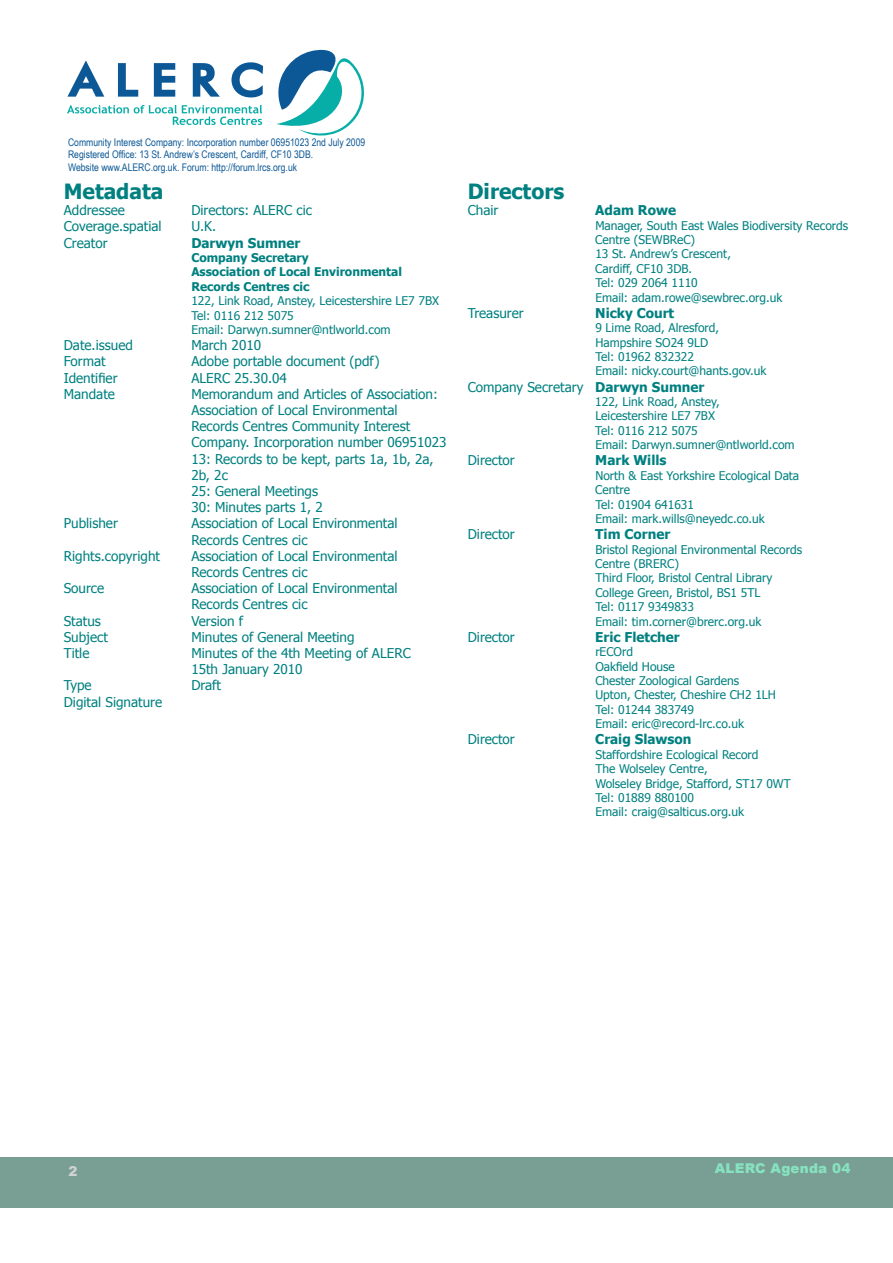
<style>
.page{position:relative;width:893px;height:1263px;background:#fff}
.page>*{position:absolute;margin:0;border:0;box-sizing:border-box;transform-origin:0 0}
.Metadata{font:700 21px "Tahoma";color:#008080}
.Metadata-2{font:13.5px/16.2px "Tahoma";color:#008080}
.Metadata-3{font:700 13.5px "Tahoma";color:#008080}
.Footer_right{font:900 13.5px "Arial";letter-spacing:.015em;color:#87e2bf}
.Footer_left_reverse{font:900 13.5px "Arial";color:#d1d2d4}
.Address{font:12px/14.4px "Tahoma";color:#008080}
.Metadata-4{font:12px/14.4px "Tahoma";color:#008080}
.Address-2{font:700 12px "Tahoma";color:#008080}
.t1{font:10.5px "Arial Narrow";color:#0c5896}
.s1{font-weight:700}
</style>
<div class="page">
<div style="left:0;top:1157px;width:893px;height:50px;background:#799f95"></div>
<svg style="left:67px;top:60px;width:196px;height:37px"></svg>
<svg style="left:67px;top:105px;width:195px;height:20px"></svg>
<svg style="left:276px;top:49px;width:88px;height:87px"></svg>
<p class="t1" style="left:68px;top:134px;width:299px">Community Interest Company: Incorporation number 06951023 2nd July 2009</p>
<p class="t1" style="left:68px;top:147px;width:247px">Registered Office: 13 St. Andrew’s Crescent, Cardiff, CF10 3DB.</p>
<p class="t1" style="left:68px;top:159px;width:231px">Website www.ALERC.org.uk. Forum: http://forum.lrcs.org.uk</p>
<p class="Metadata" style="left:64px;top:177px;width:101px">Metadata</p>
<p class="Metadata-2" style="left:64px;top:201px;width:63px">Addressee</p>
<p class="Metadata-2" style="left:191px;top:201px;width:122px">Directors: ALERC cic</p>
<p class="Metadata-2" style="left:64px;top:218px;width:99px">Coverage.spatial</p>
<p class="Metadata-2" style="left:191px;top:218px;width:26px">U.K.</p>
<p class="Metadata-2" style="left:64px;top:234px;width:45px">Creator</p>
<p class="Metadata-3" style="left:191px;top:233px;width:111px">Darwyn Sumner</p>
<p class="Address-2" style="left:191px;top:249px;width:119px">Company Secretary</p>
<p class="Address" style="left:191px;top:264px;width:249px"><span class="s1">Association of Local Environmental<br>Records Centres cic<br></span>122, Link Road, Anstey, Leicestershire LE7 7BX<br>Tel: 0116 212 5075</p>
<p class="Address" style="left:191px;top:322px;width:201px">Email: Darwyn.sumner@ntlworld.com</p>
<p class="Metadata-2" style="left:64px;top:336px;width:71px">Date.issued</p>
<p class="Metadata-2" style="left:191px;top:336px;width:71px">March 2010</p>
<p class="Metadata-2" style="left:64px;top:353px;width:43px">Format</p>
<p class="Metadata-2" style="left:191px;top:353px;width:190px">Adobe portable document (pdf)</p>
<p class="Metadata-2" style="left:64px;top:369px;width:55px">Identifier</p>
<p class="Metadata-2" style="left:191px;top:369px;width:97px">ALERC 25.30.04</p>
<p class="Metadata-2" style="left:64px;top:385px;width:53px">Mandate</p>
<p class="Metadata-2" style="left:191px;top:385px;width:257px">Memorandum and Articles of Association:<br>Association of Local Environmental Records Centres Community Interest Company. Incorporation number 06951023</p>
<p class="Metadata-2" style="left:191px;top:450px;width:244px">13: Records to be kept, parts 1a, 1b, 2a,<br>2b, 2c</p>
<p class="Metadata-2" style="left:191px;top:482px;width:128px">25: General Meetings</p>
<p class="Metadata-2" style="left:191px;top:498px;width:133px">30: Minutes parts 1, 2</p>
<p class="Metadata-2" style="left:64px;top:515px;width:56px">Publisher</p>
<p class="Metadata-2" style="left:191px;top:515px;width:208px">Association of Local Environmental<br>Records Centres cic</p>
<p class="Metadata-2" style="left:64px;top:547px;width:98px">Rights.copyright</p>
<p class="Metadata-2" style="left:191px;top:547px;width:208px">Association of Local Environmental<br>Records Centres cic</p>
<p class="Metadata-2" style="left:64px;top:579px;width:42px">Source</p>
<p class="Metadata-2" style="left:191px;top:579px;width:208px">Association of Local Environmental<br>Records Centres cic</p>
<p class="Metadata-2" style="left:64px;top:612px;width:39px">Status</p>
<p class="Metadata-2" style="left:191px;top:612px;width:53px">Version f</p>
<p class="Metadata-2" style="left:64px;top:628px;width:46px">Subject</p>
<p class="Metadata-2" style="left:191px;top:628px;width:165px">Minutes of General Meeting</p>
<p class="Metadata-2" style="left:64px;top:644px;width:27px">Title</p>
<p class="Metadata-2" style="left:191px;top:644px;width:221px">Minutes of the 4th Meeting of ALERC</p>
<p class="Metadata-2" style="left:191px;top:660px;width:113px">15th January 2010</p>
<p class="Metadata-2" style="left:64px;top:677px;width:29px">Type</p>
<p class="Metadata-2" style="left:191px;top:677px;width:31px">Draft</p>
<p class="Metadata-2" style="left:64px;top:693px;width:100px">Digital Signature</p>
<p class="Metadata" style="left:468px;top:177px;width:98px">Directors</p>
<p class="Metadata-2" style="left:468px;top:201px;width:32px">Chair</p>
<p class="Metadata-3" style="left:595px;top:201px;width:82px">Adam Rowe</p>
<p class="Address" style="left:595px;top:217px;width:254px">Manager, South East Wales Biodiversity Records<br>Centre (SEWBReC)</p>
<p class="Address" style="left:595px;top:246px;width:137px">13 St. Andrew’s Crescent,<br>Cardiff, CF10 3DB.</p>
<p class="Address" style="left:595px;top:275px;width:104px">Tel: 029 2064 1110</p>
<p class="Address" style="left:595px;top:289px;width:189px">Email: adam.rowe@sewbrec.org.uk</p>
<p class="Metadata-2" style="left:468px;top:304px;width:57px">Treasurer</p>
<p class="Metadata-3" style="left:595px;top:303px;width:80px">Nicky Court</p>
<p class="Address" style="left:595px;top:320px;width:125px">9 Lime Road, Alresford,</p>
<p class="Address" style="left:595px;top:334px;width:114px">Hampshire SO24 9LD</p>
<p class="Address" style="left:595px;top:349px;width:100px">Tel: 01962 832322</p>
<p class="Address" style="left:595px;top:363px;width:173px">Email: nicky.court@hants.gov.uk</p>
<p class="Metadata-2" style="left:468px;top:378px;width:238px">Company Secretary <span class="s1">Darwyn Sumner</span></p>
<p class="Metadata-4" style="left:595px;top:394px;width:126px">122, Link Road, Anstey,</p>
<p class="Metadata-4" style="left:595px;top:408px;width:121px">Leicestershire LE7 7BX<br>Tel: 0116 212 5075</p>
<p class="Metadata-4" style="left:595px;top:437px;width:201px">Email: Darwyn.sumner@ntlworld.com</p>
<p class="Metadata-2" style="left:468px;top:452px;width:49px">Director</p>
<p class="Metadata-3" style="left:595px;top:451px;width:73px">Mark Wills</p>
<p class="Address" style="left:595px;top:468px;width:205px">North &amp; East Yorkshire Ecological Data<br>Centre</p>
<p class="Address" style="left:595px;top:496px;width:100px">Tel: 01904 641631</p>
<p class="Address" style="left:595px;top:511px;width:171px">Email: mark.wills@neyedc.co.uk</p>
<p class="Metadata-2" style="left:468px;top:525px;width:49px">Director</p>
<p class="Metadata-3" style="left:595px;top:525px;width:76px">Tim Corner</p>
<p class="Address" style="left:595px;top:541px;width:208px">Bristol Regional Environmental Records<br>Centre (BRERC)</p>
<p class="Address" style="left:595px;top:570px;width:178px">Third Floor, Bristol Central Library</p>
<p class="Address" style="left:595px;top:585px;width:167px">College Green, Bristol, BS1 5TL</p>
<p class="Address" style="left:595px;top:599px;width:100px">Tel: 0117 9349833</p>
<p class="Address" style="left:595px;top:613px;width:168px">Email: tim.corner@brerc.org.uk</p>
<p class="Metadata-2" style="left:468px;top:628px;width:49px">Director</p>
<p class="Metadata-3" style="left:595px;top:627px;width:86px">Eric Fletcher</p>
<p class="Address" style="left:595px;top:644px;width:39px">rECOrd</p>
<p class="Address" style="left:595px;top:658px;width:81px">Oakfield House</p>
<p class="Address" style="left:595px;top:673px;width:145px">Chester Zoological Gardens</p>
<p class="Address" style="left:595px;top:687px;width:182px">Upton, Chester, Cheshire CH2 1LH</p>
<p class="Address" style="left:595px;top:702px;width:100px">Tel: 01244 383749</p>
<p class="Address" style="left:595px;top:716px;width:150px">Email: eric@record-lrc.co.uk</p>
<p class="Metadata-2" style="left:468px;top:731px;width:49px">Director</p>
<p class="Metadata-3" style="left:595px;top:730px;width:98px">Craig Slawson</p>
<p class="Address" style="left:595px;top:747px;width:165px">Staffordshire Ecological Record</p>
<p class="Address" style="left:595px;top:761px;width:114px">The Wolseley Centre,</p>
<p class="Address" style="left:595px;top:775px;width:197px">Wolseley Bridge, Stafford, ST17 0WT</p>
<p class="Address" style="left:595px;top:790px;width:100px">Tel: 01889 880100</p>
<p class="Address" style="left:595px;top:804px;width:150px">Email: craig@salticus.org.uk</p>
<p class="Footer_left_reverse" style="left:69px;top:1161px;width:11px">2</p>
<p class="Footer_right" style="left:715px;top:1158px;width:137px">ALERC Agenda 04</p>
</div>
